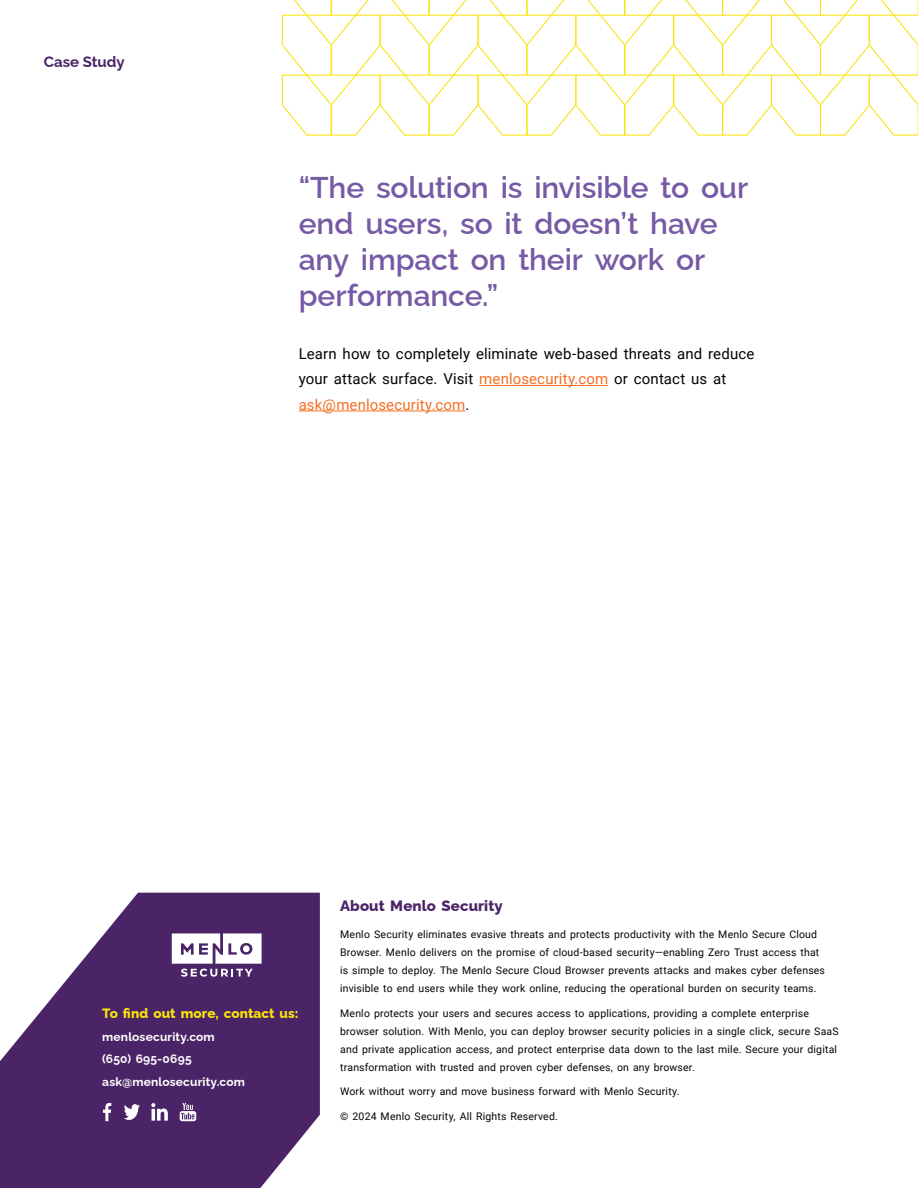
<style>
.page{position:relative;width:918px;height:1188px;background:#fff}
.page>*{position:absolute;margin:0;border:0;box-sizing:border-box;transform-origin:0 0}
.t1{font:600 30px/36px "Raleway";letter-spacing:-.005em;color:#775aa5}
.t2{font:15px/25.5px "Roboto";letter-spacing:.005em;color:#040503}
.t3{font:800 15px "Raleway";letter-spacing:.005em;color:#4a2466}
.t4{font:700 15px "Raleway";color:#4a2466}
.t5{font:800 13.5px "Raleway";letter-spacing:.005em;color:#fae309}
.t6{font:700 12px/22.5px "Raleway";letter-spacing:.015em;color:#fff}
.t7{font:10.5px/18px "Roboto";letter-spacing:.015em;color:#040503}
.s1{color:#f36f22}
</style>
<div class="page">
<svg style="left:0;top:893px;width:320px;height:295px;fill:#4a2466"></svg>
<svg style="left:103px;top:1103px;width:8px;height:18px"></svg>
<svg style="left:124px;top:1104px;width:16px;height:16px"></svg>
<svg style="left:151px;top:1103px;width:17px;height:18px"></svg>
<svg style="left:180px;top:1103px;width:16px;height:18px"></svg>
<svg style="left:172px;top:933px;width:89px;height:44px"></svg>
<hr style="left:479px;top:385px;width:129px;height:1px;background:#f36f22">
<hr style="left:299px;top:411px;width:166px;height:1px;background:#f36f22">
<svg style="left:281px;top:0;width:637px;height:136px"></svg>
<h2 class="t4" style="left:44px;top:49px;width:82px">Case Study</h2>
<h1 class="t1" style="left:299px;top:166px;width:451px">“The solution is invisible to our end users, so it doesn’t have any impact on their work or performance.”</h1>
<h2 class="t2" style="left:299px;top:340px;width:457px">Learn how to completely eliminate web-based threats and reduce your attack surface. Visit <span class="s1">menlosecurity.com</span> or contact us at <span class="s1">ask@menlosecurity.com</span>.</h2>
<p class="t5" style="left:102px;top:1003px;width:198px">To find out more, contact us:</p>
<p class="t6" style="left:102px;top:1024px;width:144px">menlosecurity.com (650) 695-0695 ask@menlosecurity.com</p>
<h2 class="t3" style="left:340px;top:894px;width:164px">About Menlo Security</h2>
<p class="t7" style="left:340px;top:925px;width:486px">Menlo Security eliminates evasive threats and protects productivity with the Menlo Secure Cloud Browser. Menlo delivers on the promise of cloud-based security—enabling Zero Trust access that is simple to deploy. The Menlo Secure Cloud Browser prevents attacks and makes cyber defenses invisible to end users while they work online, reducing the operational burden on security teams.</p>
<p class="t7" style="left:340px;top:1004px;width:500px">Menlo protects your users and secures access to applications, providing a complete enterprise browser solution. With Menlo, you can deploy browser security policies in a single click, secure SaaS and private application access, and protect enterprise data down to the last mile. Secure your digital transformation with trusted and proven cyber defenses, on any browser.</p>
<p class="t7" style="left:340px;top:1082px;width:341px">Work without worry and move business forward with Menlo Security.</p>
<p class="t7" style="left:340px;top:1107px;width:219px">© 2024 Menlo Security, All Rights Reserved.</p>
</div>
